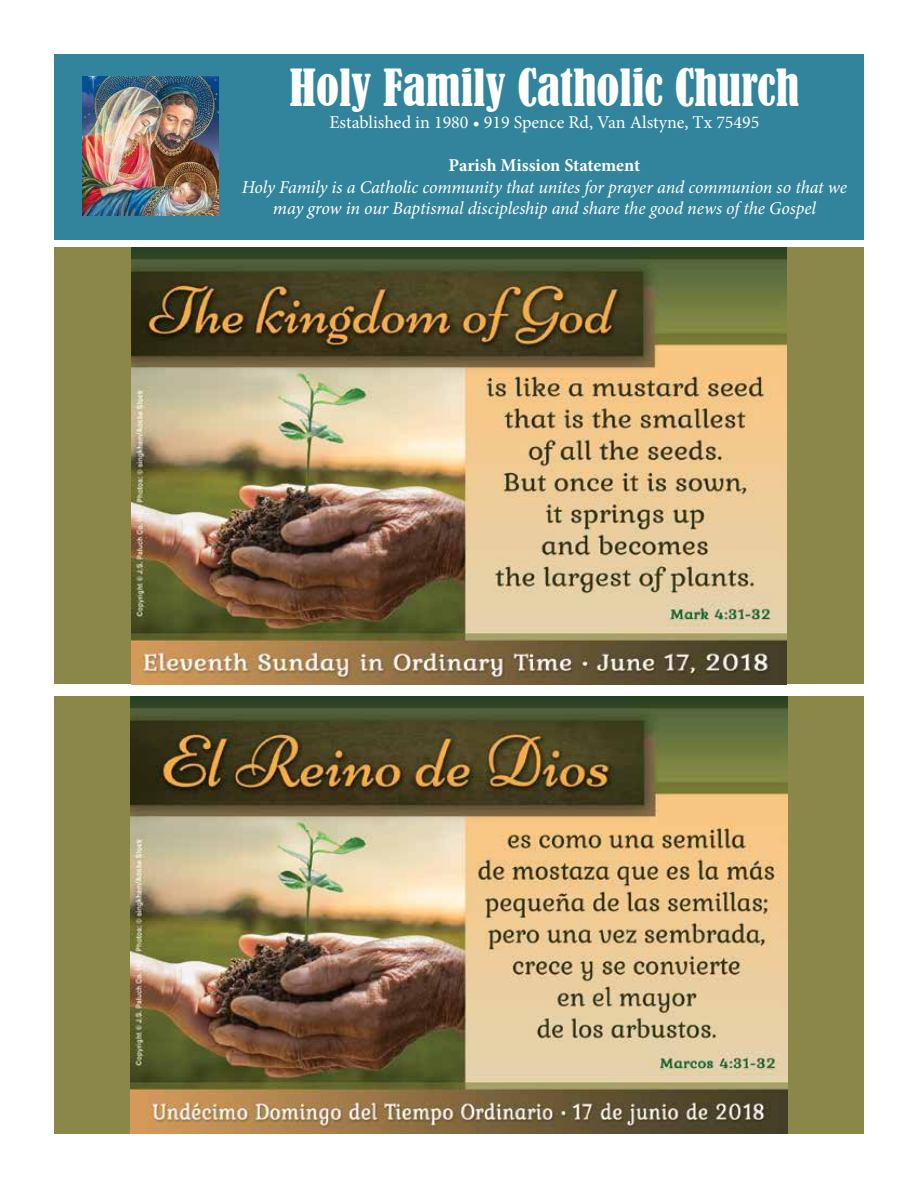
<style>
.page{position:relative;width:918px;height:1188px;background:#fff}
.page>*{position:absolute;margin:0;border:0;box-sizing:border-box;transform-origin:0 0}
.t1{font:condensed 48px "Bernard";color:#fff}
.t2{font:italic 18px/21.6px "Minion Pro";letter-spacing:-.01em;color:#fff;text-align:center}
.t3{font:18px "Minion Pro";color:#fff}
.t4{font:700 18px "Minion Pro";letter-spacing:-.005em;color:#fff}
</style>
<div class="page">
<div style="left:54px;top:54px;width:810px;height:186px;background:#31849b"></div>
<img style="left:82px;top:77px;width:136px;height:139px">
<div style="left:54px;top:248px;width:810px;height:436px;background:#8a8749"></div>
<img style="left:132px;top:248px;width:654px;height:436px">
<div style="left:54px;top:697px;width:810px;height:437px;background:#8a8749"></div>
<img style="left:131px;top:697px;width:656px;height:437px">
<h1 class="t1" style="left:290px;top:60px;width:511px">Holy Family Catholic Church</h1>
<p class="t3" style="left:329px;top:110px;width:432px">Established in 1980 • 919 Spence Rd, Van Alstyne, Tx 75495</p>
<p class="t4" style="left:449px;top:153px;width:193px">Parish Mission Statement</p>
<p class="t2" style="left:242px;top:176px;width:607px">Holy Family is a Catholic community that unites for prayer and communion so that we may grow in our Baptismal discipleship and share the good news of the Gospel</p>
</div>
